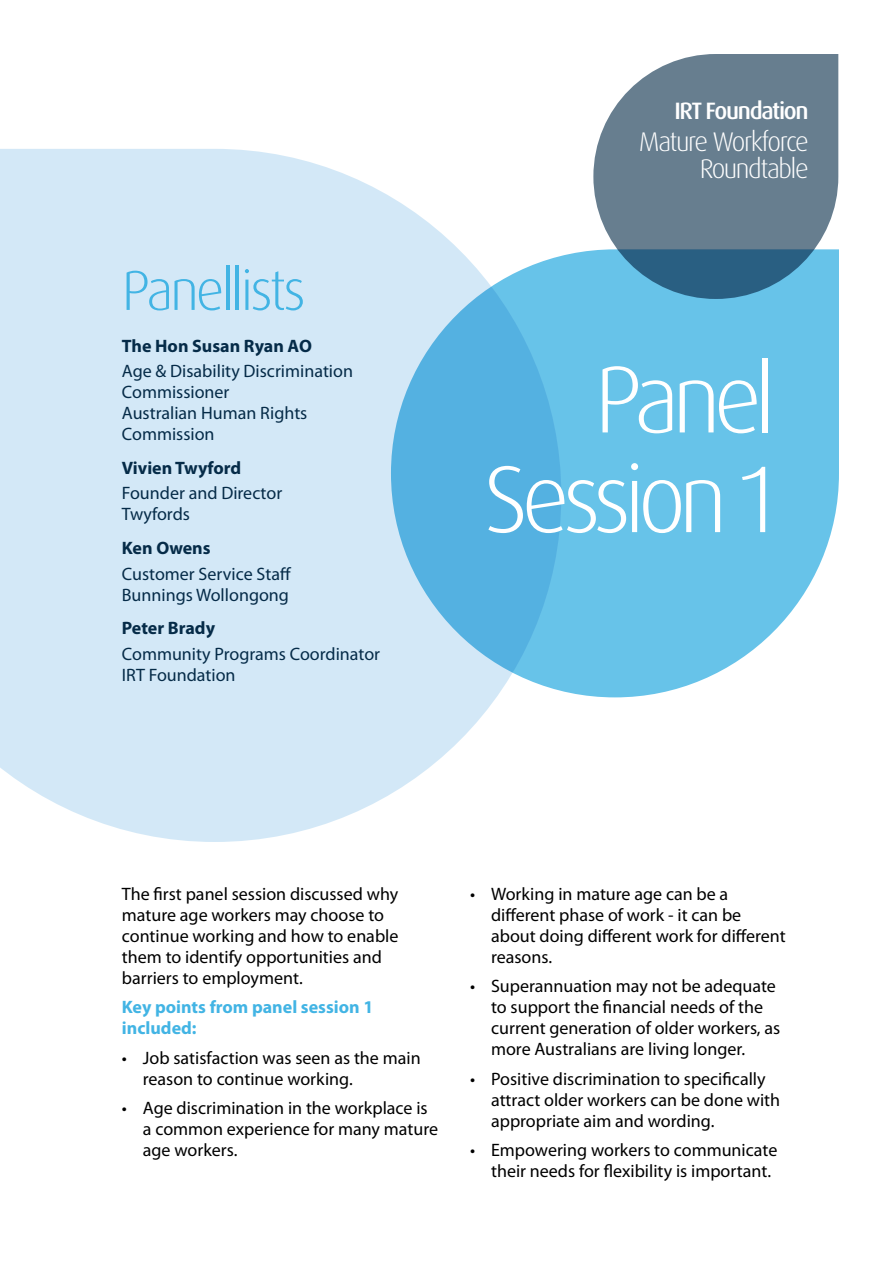
<style>
.page{position:relative;width:893px;height:1263px;background:#fff}
.page>*{position:absolute;margin:0;border:0;box-sizing:border-box;transform-origin:0 0}
.t1{font:300 94.95px/99.6px "Dax OT";letter-spacing:-.075em;color:#fff;text-align:right}
.t2{font:300 56.25px "Dax OT";letter-spacing:-.055em;color:#42b4e4}
.t3{font:300 27px/27.2px "Dax OT";letter-spacing:-.055em;color:#fff;text-align:right}
.t4{font:500 23.7px "Dax OT";letter-spacing:-.055em;color:#fff}
.t5{font:18px/21px "Myriad Pro";color:#000}
.t6{font:18px/21px "Myriad Pro";color:#052b48}
.t7{font:700 18px "Myriad Pro";color:#052b48}
.t8{font:700 18px/21px "Myriad Pro";color:#42b4e4}
</style>
<div class="page">
<svg style="left:593px;top:54px;width:245px;height:195px;background:#748999"></svg>
<svg style="left:0;top:149px;width:497px;height:693px;background:#d7eaf7"></svg>
<svg style="left:391px;top:249px;width:448px;height:448px;background:#74c2e6"></svg>
<h2 class="t2" style="left:122px;top:255px;width:185px">Panellists</h2>
<p class="t7" style="left:122px;top:336px;width:192px">The Hon Susan Ryan AO</p>
<p class="t6" style="left:122px;top:361px;width:233px">Age &amp; Disability Discrimination<br>Commissioner<br>Australian Human Rights<br>Commission</p>
<p class="t7" style="left:122px;top:458px;width:121px">Vivien Twyford</p>
<p class="t6" style="left:122px;top:483px;width:162px">Founder and Director<br>Twyfords</p>
<p class="t7" style="left:122px;top:538px;width:90px">Ken Owens</p>
<p class="t6" style="left:122px;top:563px;width:171px">Customer Service Staff<br>Bunnings Wollongong</p>
<p class="t7" style="left:122px;top:618px;width:95px">Peter Brady</p>
<p class="t6" style="left:122px;top:643px;width:260px">Community Programs Coordinator<br>IRT Foundation</p>
<h3 class="t4" style="left:674px;top:96px;width:136px">IRT Foundation</h3>
<h3 class="t3" style="left:639px;top:128px;width:172px">Mature Workforce<br>Roundtable</h3>
<h1 class="t1" style="left:484px;top:351px;width:294px">Panel<br>Session 1</h1>
<p class="t5" style="left:122px;top:883px;width:278px">The first panel session discussed why mature age workers may choose to continue working and how to enable them to identify opportunities and barriers to employment.</p>
<p class="t8" style="left:122px;top:997px;width:253px">Key points from panel session 1 included:</p>
<p class="t5" style="left:143px;top:1047px;width:279px;text-indent:-21px">• Job satisfaction was seen as the main reason to continue working.</p>
<p class="t5" style="left:143px;top:1098px;width:297px;text-indent:-21px">• Age discrimination in the workplace is a common experience for many mature age workers.</p>
<p class="t5" style="left:491px;top:883px;width:296px;text-indent:-21px">• Working in mature age can be a different phase of work - it can be about doing different work for different reasons.</p>
<p class="t5" style="left:491px;top:976px;width:291px;text-indent:-21px">• Superannuation may not be adequate to support the financial needs of the current generation of older workers, as more Australians are living longer.</p>
<p class="t5" style="left:491px;top:1068px;width:291px;text-indent:-21px">• Positive discrimination to specifically attract older workers can be done with appropriate aim and wording.</p>
<p class="t5" style="left:491px;top:1140px;width:288px;text-indent:-21px">• Empowering workers to communicate their needs for flexibility is important.</p>
</div>
